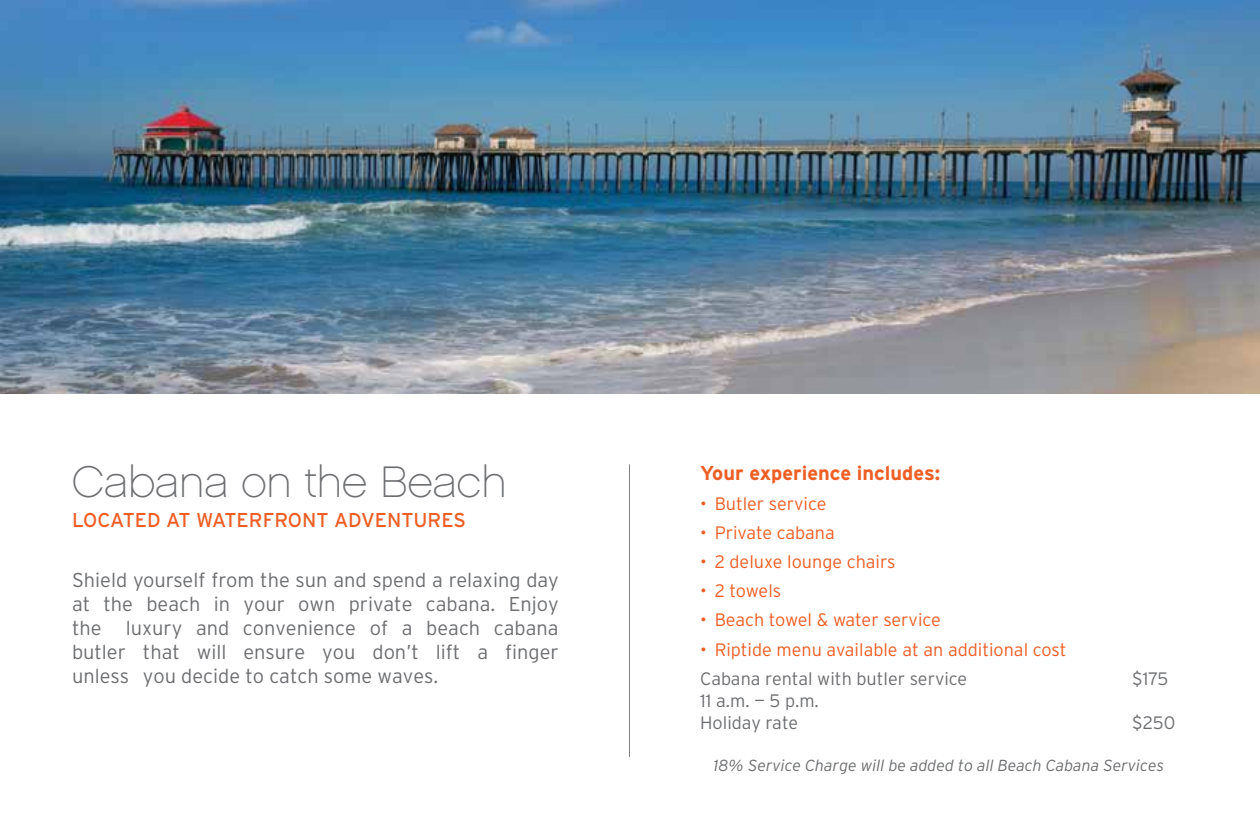
<style>
.page{position:relative;width:1260px;height:828px;background:#fff}
.page>*{position:absolute;margin:0;border:0;box-sizing:border-box;transform-origin:0 0}
.t1{font:44px "Chalet Paris Nineteen Sixty";color:#6d6e71}
.t2{font:300 20px/24px "Interstate";color:#6d6e71;text-align:justify}
.t3{font:20px "Interstate";color:#ee5e24}
.t4{font:700 20px "Interstate";color:#ee5e24}
.t5{font:300 18px "Interstate";color:#ee5e24}
.t6{font:300 18px "Interstate";color:#6d6e71}
.t7{font:italic 300 16px "Interstate";color:#6d6e70}
</style>
<div class="page">
<hr style="left:629px;top:464px;width:1px;height:293px;background:#808285">
<img style="left:0;top:0;width:1260px;height:393px">
<h1 class="t1" style="left:72px;top:457px;width:436px">Cabana on the Beach</h1>
<p class="t3" style="left:72px;top:509px;width:396px">LOCATED AT WATERFRONT ADVENTURES</p>
<p class="t2" style="left:72px;top:568px;width:488px">Shield yourself from the sun and spend a relaxing day at the beach in your own private cabana. Enjoy the luxury and convenience of a beach cabana butler that will ensure you don’t lift a finger unless you decide to catch some waves.</p>
<p class="t4" style="left:700px;top:461px;width:242px">Your experience includes:</p>
<p class="t5" style="left:700px;top:492px;width:128px">• Butler service</p>
<p class="t5" style="left:700px;top:521px;width:136px">• Private cabana</p>
<p class="t5" style="left:700px;top:551px;width:197px">• 2 deluxe lounge chairs</p>
<p class="t5" style="left:700px;top:580px;width:82px">• 2 towels</p>
<p class="t5" style="left:700px;top:609px;width:242px">• Beach towel &amp; water service</p>
<p class="t5" style="left:700px;top:638px;width:368px">• Riptide menu available at an additional cost</p>
<p class="t6" style="left:700px;top:667px;width:268px">Cabana rental with butler service</p>
<p class="t6" style="left:1132px;top:667px;width:38px">$175</p>
<p class="t6" style="left:700px;top:689px;width:120px">11 a.m. — 5 p.m.</p>
<p class="t6" style="left:700px;top:711px;width:99px">Holiday rate</p>
<p class="t6" style="left:1132px;top:711px;width:45px">$250</p>
<p class="t7" style="left:713px;top:757px;width:452px">18% Service Charge will be added to all Beach Cabana Services</p>
</div>
